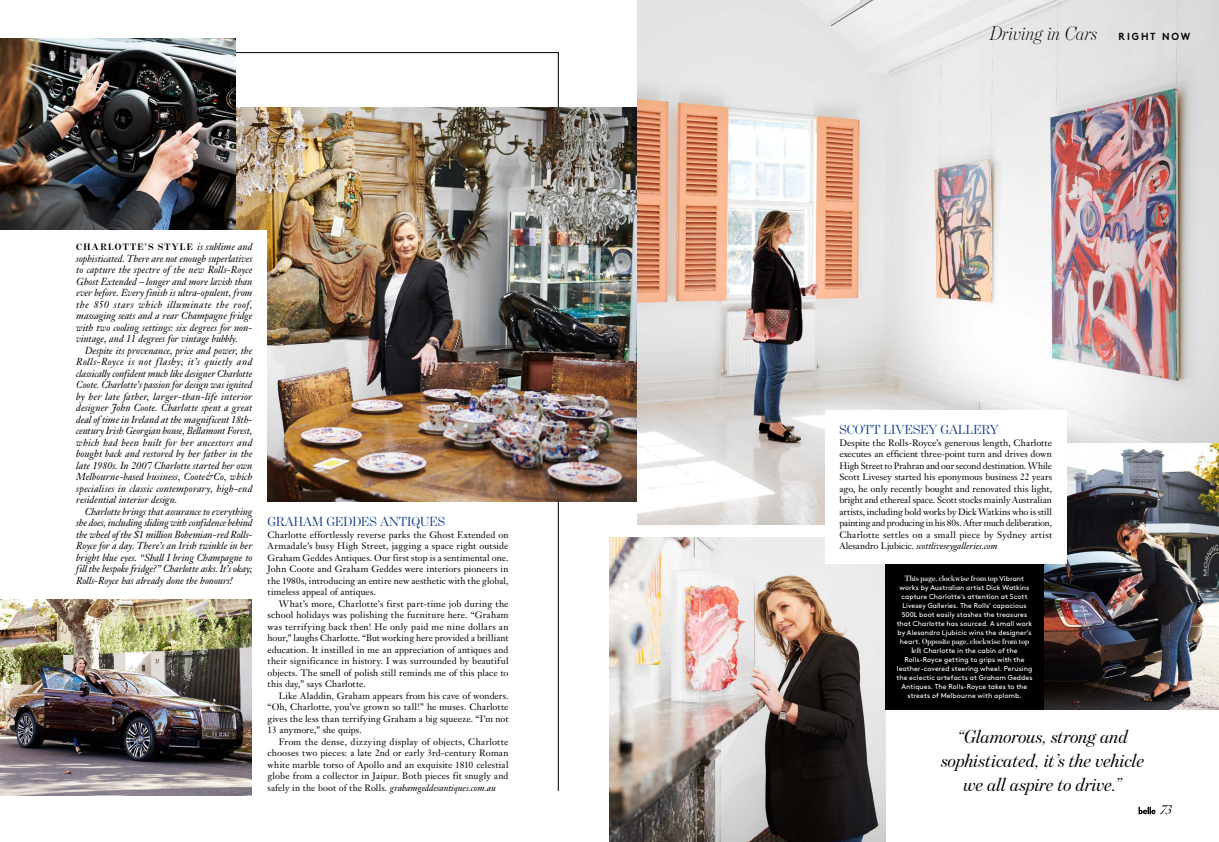
<style>
.page{position:relative;width:1219px;height:842px;background:#fff}
.page>*{position:absolute;margin:0;border:0;box-sizing:border-box;transform-origin:0 0}
.Body_3_-_NEW{font:italic 300 20px "Benton Mod Disp";letter-spacing:.005em;color:#000}
.Pull_Quote_3_-_NEW{font:italic 19px/24px "Benton Mod Disp";letter-spacing:-.005em;color:#000;text-align:center;scale:1.05 1}
.t1{font:14px "Genath Display Ita";color:#000}
.Recipe_Head{font:13.3px "Benton Mod Disp";color:#143f8b;scale:1.05 1}
.Body_3_-_NEW-2{font:italic 10px/11.5px "Janson Text LT Std";letter-spacing:-.005em;color:#000;text-align:justify}
.Body_3_-_NEW-3{font:700 9.5px "Benton Mod Disp";letter-spacing:.125em;color:#000;scale:1.05 1}
.Body_3_-_NEW-4{font:9.2px/11.5px "Janson Text LT Std";letter-spacing:.01em;color:#000;text-align:justify}
.Caption_1_regular{font:600 8px "Benton Mod Disp";letter-spacing:.005em;color:#fff}
.Caption_1_regular-2{font:7px/9px "Brown Std";letter-spacing:.005em;color:#fff;text-align:center}
.s1{font-family:"Janson Text LT Std";font-weight:400;font-style:italic;font-size:10px}
.s2{font-style:italic}
.s3{font-family:"Brown Std";font-weight:700;font-style:normal;font-size:10.2px}
.s4{font-family:"Brown Std";font-weight:400;font-size:7px}
.s5{font-family:"Benton Mod Disp";font-weight:600;font-size:8px}
</style>
<div class="page">
<svg style="left:34px;top:52px;width:525px;height:739px"></svg>
<img style="left:235px;top:108px;width:402px;height:394px">
<img style="left:0;top:38px;width:235px;height:192px">
<img style="left:0;top:600px;width:252px;height:196px">
<img style="left:637px;top:0;width:582px;height:524px">
<img style="left:609px;top:537px;width:276px;height:305px">
<img style="left:1044px;top:444px;width:175px;height:265px">
<div style="left:62px;top:230px;width:204px;height:367px;background:#fff"></div>
<div style="left:885px;top:563px;width:159px;height:146px;background:#000"></div>
<div style="left:825px;top:410px;width:241px;height:153px;background:#fff"></div>
<img style="left:1139px;top:807px;width:17px;height:7px">
<p class="Body_3_-_NEW-3" style="left:76px;top:242px;width:169px">CHARLOTTE’S STYLE <span class="s1">is sublime and</span></p>
<p class="Body_3_-_NEW-2" style="left:76px;top:253px;width:178px">sophisticated. There are not enough superlatives to capture the spectre of the new Rolls-Royce Ghost Extended – longer and more lavish than ever before. Every finish is ultra-opulent, from the 850 stars which illuminate the roof, massaging seats and a rear Champagne fridge with two cooling settings: six degrees for non&shy;vintage, and 11 degrees for vintage bubbly.</p>
<p class="Body_3_-_NEW-2" style="left:76px;top:345px;width:178px;text-indent:9px">Despite its provenance, price and power, the Rolls-Royce is not flashy; it’s quietly and classically confident much like designer Charlotte Coote. Charlotte’s passion for design was ignited by her late father, larger-than-life interior designer John Coote. Charlotte spent a great deal of time in Ireland at the magnificent 18th&shy;century Irish Georgian house, Bellamont Forest, which had been built for her ancestors and bought back and restored by her father in the late 1980s. In 2007 Charlotte started her own Melbourne-based business, Coote&amp;Co, which specialises in classic contemporary, high-end residential interior design.</p>
<p class="Body_3_-_NEW-2" style="left:76px;top:506px;width:178px;text-indent:9px">Charlotte brings that assurance to everything she does, including sliding with confidence behind the wheel of the $1 million Bohemian-red Rolls-Royce for a day. There’s an Irish twinkle in her bright blue eyes. “Shall I bring Champagne to fill the bespoke fridge?” Charlotte asks. It’s okay; Rolls-Royce has already done the honours!</p>
<p class="Recipe_Head" style="left:268px;top:514px;width:171px">GRAHAM GEDDES ANTIQUES</p>
<p class="Body_3_-_NEW-4" style="left:268px;top:529px;width:242px">Charlotte effortlessly reverse parks the Ghost Extended on Armadale’s busy High Street, jagging a space right outside Graham Geddes Antiques. Our first stop is a sentimental one.<br>John Coote and Graham Geddes were interiors pioneers in the 1980s, introducing an entire new aesthetic with the global, timeless appeal of antiques.</p>
<p class="Body_3_-_NEW-4" style="left:268px;top:598px;width:242px;text-indent:11px">What’s more, Charlotte’s first part-time job during the school holidays was polishing the furniture here. “Graham was terrifying back then! He only paid me nine dollars an hour,” laughs Charlotte. “But working here provided a brilliant education. It instilled in me an appreciation of antiques and their significance in history. I was surrounded by beautiful objects. The smell of polish still reminds me of this place to this day,” says Charlotte.</p>
<p class="Body_3_-_NEW-4" style="left:268px;top:690px;width:242px;text-indent:11px">Like Aladdin, Graham appears from his cave of wonders. “Oh, Charlotte, you’ve grown so tall!” he muses. Charlotte gives the less than terrifying Graham a big squeeze. “I’m not 13 anymore,” she quips.</p>
<p class="Body_3_-_NEW-4" style="left:268px;top:736px;width:242px;text-indent:11px">From the dense, dizzying display of objects, Charlotte chooses two pieces: a late 2nd or early 3rd-century Roman white marble torso of Apollo and an exquisite 1810 celestial globe from a collector in Jaipur. Both pieces fit snugly and safely in the boot of the Rolls. <span class="s2">grahamgeddesantiques.com.au</span></p>
<p class="Body_3_-_NEW" style="left:990px;top:22px;width:201px">Driving in Cars <span class="s3">R I G H T N O W</span></p>
<p class="Recipe_Head" style="left:839px;top:422px;width:153px">SCOTT LIVESEY GALLERY</p>
<p class="Body_3_-_NEW-4" style="left:839px;top:437px;width:214px">Despite the Rolls-Royce’s generous length, Charlotte executes an efficient three-point turn and drives down High Street to Prahran and our second destination. While Scott Livesey started his eponymous business 22 years ago, he only recently bought and renovated this light, bright and ethereal space. Scott stocks mainly Australian artists, including bold works by Dick Watkins who is still painting and producing in his 80s. After much deliberation, Charlotte settles on a small piece by Sydney artist Alesandro Ljubicic. <span class="s2">scottliveseygalleries.com</span></p>
<p class="Caption_1_regular" style="left:905px;top:574px;width:121px">This page, clockwise from top <span class="s4">Vibrant</span></p>
<p class="Caption_1_regular-2" style="left:897px;top:583px;width:137px">works by Australian artist Dick Watkins capture Charlotte’s attention at Scott Livesey Galleries. The Rolls’ capacious 500L boot easily stashes the treasures that Charlotte has sourced. A small work by Alesandro Ljubicic wins the designer’s</p>
<p class="Caption_1_regular" style="left:900px;top:637px;width:131px"><span class="s4">heart.</span> Opposite page, clockwise from top</p>
<p class="Caption_1_regular-2" style="left:896px;top:646px;width:138px"><span class="s5">left</span> Charlotte in the cabin of the Rolls-Royce getting to grips with the leather-covered steering wheel. Perusing the eclectic artefacts at Graham Geddes Antiques. The Rolls-Royce takes to the streets of Melbourne with aplomb.</p>
<p class="Pull_Quote_3_-_NEW" style="left:942px;top:724px;width:195px">“Glamorous, strong and sophisticated, it’s the vehicle we all aspire to drive.”</p>
<p class="t1" style="left:1160px;top:800px;width:13px">73</p>
</div>
